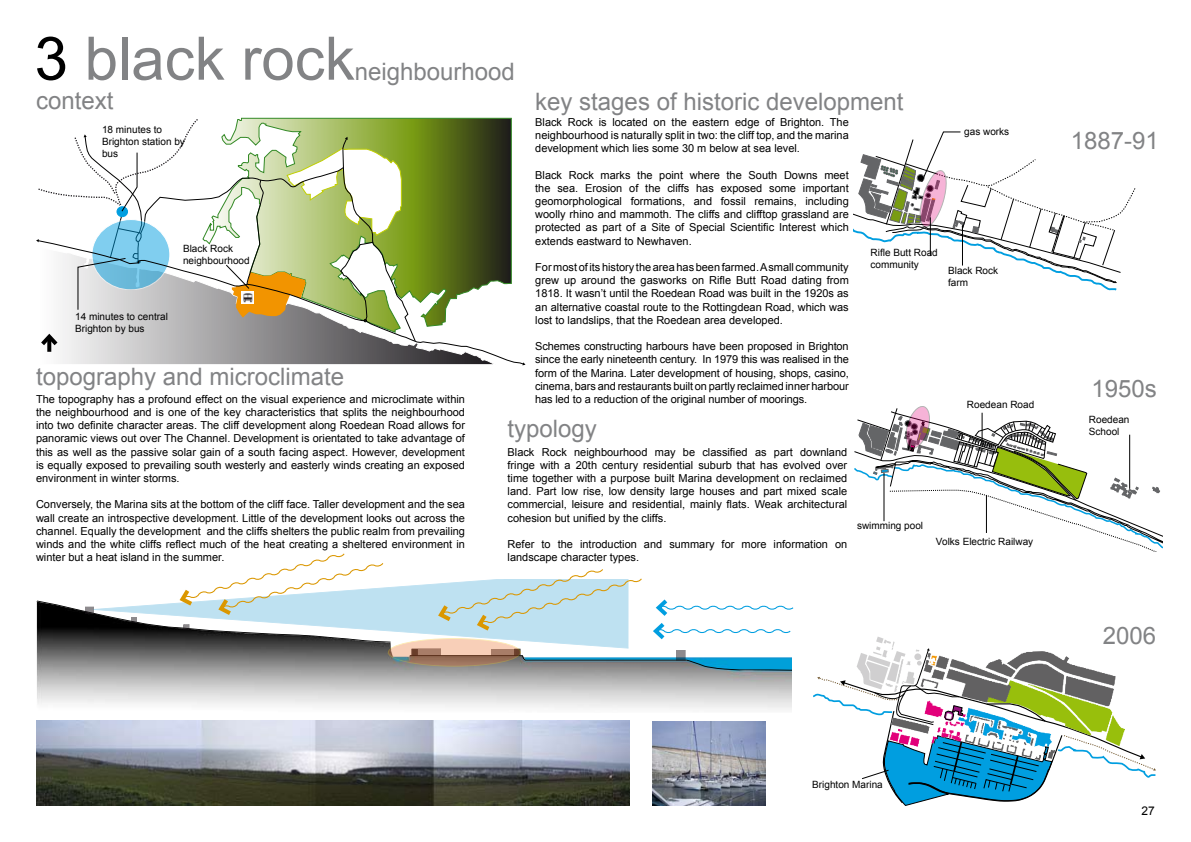
<style>
.page{position:relative;width:1191px;height:842px;background:#fff}
.page>*{position:absolute;margin:0;border:0;box-sizing:border-box;transform-origin:0 0}
.t1{font:60px "Arial";color:#828385}
.t2{font:24px "Arial";color:#828385}
.t3{font:12px "Arial";color:#000}
.t4{font:11px/13.2px "Arial";color:#000;text-align:justify}
.t5{font:10px/12px "Arial";color:#000}
.s1{color:#000}
</style>
<div class="page">
<svg style="left:36px;top:553px;width:758px;height:119px"></svg>
<img style="left:36px;top:721px;width:593px;height:85px">
<img style="left:652px;top:721px;width:113px;height:85px">
<svg style="left:416px;top:118px;width:95px;height:122px;background:#495917"></svg>
<svg style="left:60px;top:240px;width:462px;height:125px"></svg>
<svg style="left:36px;top:118px;width:380px;height:237px"></svg>
<svg style="left:854px;top:406px;width:308px;height:146px"></svg>
<svg style="left:853px;top:132px;width:282px;height:159px"></svg>
<hr style="left:962px;top:225px;width:1px;height:41px;background:#000">
<hr style="left:930px;top:217px;width:1px;height:39px;background:#000">
<hr style="left:1129px;top:435px;width:1px;height:54px;background:#000">
<hr style="left:982px;top:413px;width:1px;height:33px;background:#000">
<hr style="left:883px;top:473px;width:1px;height:48px;background:#000">
<hr style="left:986px;top:495px;width:1px;height:38px;background:#000">
<svg style="left:813px;top:637px;width:343px;height:168px"></svg>
<h1 class="t1" style="left:35px;top:19px;width:322px"><span class="s1">3</span> black rock</h1>
<h2 class="t2" style="left:355px;top:56px;width:162px">neighbourhood</h2>
<h2 class="t2" style="left:36px;top:85px;width:79px">context</h2>
<h2 class="t2" style="left:535px;top:86px;width:370px">key stages of historic development</h2>
<p class="t5" style="left:102px;top:124px;width:84px">18 minutes to<br>Brighton station by bus</p>
<p class="t5" style="left:183px;top:242px;width:68px">Black Rock neighbourhood</p>
<p class="t5" style="left:75px;top:310px;width:94px">14 minutes to central<br>Brighton by bus</p>
<h2 class="t2" style="left:36px;top:361px;width:310px">topography and microclimate</h2>
<p class="t4" style="left:535px;top:115px;width:315px">Black Rock is located on the eastern edge of Brighton. The neighbourhood is naturally split in two: the cliff top, and the marina development which lies some 30 m below at sea level.</p>
<p class="t4" style="left:535px;top:168px;width:315px">Black Rock marks the point where the South Downs meet the sea. Erosion of the cliffs has exposed some important geomorphological formations, and fossil remains, including woolly rhino and mammoth. The cliffs and clifftop grassland are protected as part of a Site of Special Scientific Interest which extends eastward to Newhaven.</p>
<p class="t4" style="left:535px;top:261px;width:315px">For most of its history the area has been farmed. A small community grew up around the gasworks on Rifle Butt Road dating from 1818. It wasn’t until the Roedean Road was built in the 1920s as an alternative coastal route to the Rottingdean Road, which was lost to landslips, that the Roedean area developed.</p>
<p class="t4" style="left:535px;top:340px;width:315px">Schemes constructing harbours have been proposed in Brighton since the early nineteenth century. In 1979 this was realised in the form of the Marina. Later development of housing, shops, casino, cinema, bars and restaurants built on partly reclaimed inner harbour</p>
<p class="t5" style="left:870px;top:247px;width:69px">Rifle Butt Road community</p>
<p class="t5" style="left:964px;top:125px;width:47px">gas works</p>
<p class="t5" style="left:948px;top:264px;width:52px">Black Rock farm</p>
<p class="t4" style="left:36px;top:392px;width:430px">The topography has a profound effect on the visual experience and microclimate within</p>
<p class="t4" style="left:535px;top:393px;width:273px">has led to a reduction of the original number of moorings.</p>
<p class="t4" style="left:36px;top:406px;width:430px">the neighbourhood and is one of the key characteristics that splits the neighbourhood into two definite character areas. The cliff development along Roedean Road allows for panoramic views out over The Channel. Development is orientated to take advantage of this as well as the passive solar gain of a south facing aspect. However, development is equally exposed to prevailing south westerly and easterly winds creating an exposed environment in winter storms.</p>
<p class="t4" style="left:36px;top:498px;width:430px">Conversely, the Marina sits at the bottom of the cliff face. Taller development and the sea wall create an introspective development. Little of the development looks out across the channel. Equally the development and the cliffs shelters the public realm from prevailing winds and the white cliffs reflect much of the heat creating a sheltered environment in winter but a heat island in the summer.</p>
<h2 class="t2" style="left:507px;top:413px;width:91px">typology</h2>
<p class="t4" style="left:507px;top:445px;width:341px">Black Rock neighbourhood may be classified as part downland fringe with a 20th century residential suburb that has evolved over time together with a purpose built Marina development on reclaimed land. Part low rise, low density large houses and part mixed scale commercial, leisure and residential, mainly flats. Weak architectural cohesion but unified by the cliffs.</p>
<p class="t4" style="left:507px;top:538px;width:341px">Refer to the introduction and summary for more information on landscape character types.</p>
<p class="t5" style="left:857px;top:519px;width:68px">swimming pool</p>
<p class="t5" style="left:967px;top:399px;width:69px">Roedean Road</p>
<p class="t5" style="left:936px;top:535px;width:99px">Volks Electric Railway</p>
<h2 class="t2" style="left:1070px;top:125px;width:90px">1887-91</h2>
<h2 class="t2" style="left:1091px;top:372px;width:67px">1950s</h2>
<p class="t5" style="left:1089px;top:414px;width:42px">Roedean<br>School</p>
<h2 class="t2" style="left:1102px;top:620px;width:55px">2006</h2>
<p class="t5" style="left:812px;top:778px;width:72px">Brighton Marina</p>
<p class="t3" style="left:1141px;top:803px;width:15px">27</p>
</div>
